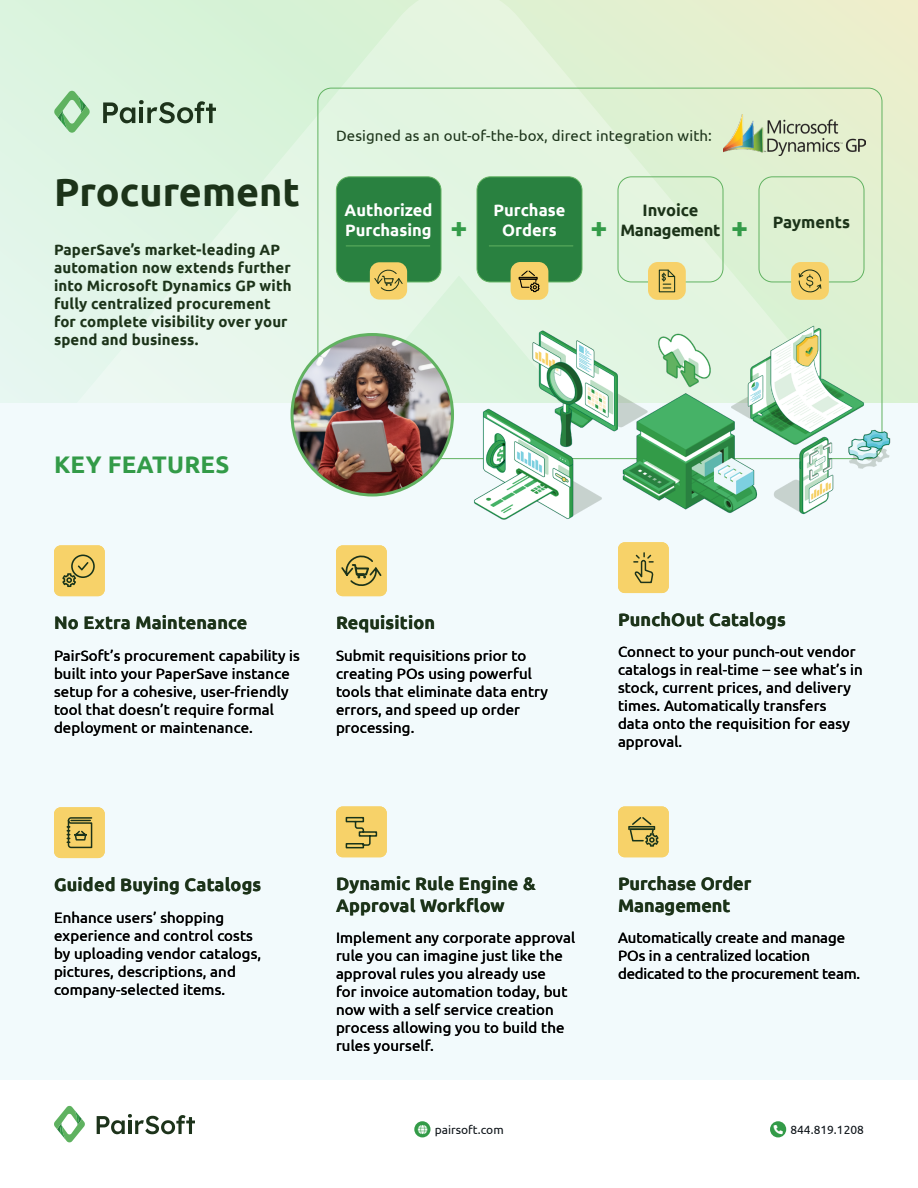
<style>
.page{position:relative;width:918px;height:1188px;background:#fff}
.page>*{position:absolute;margin:0;border:0;box-sizing:border-box;transform-origin:0 0}
.t1{font:700 39.45px "Ubuntu";color:#1c3319}
.t2{font:700 30px "Ubuntu";color:#339b48}
.t3{font:700 24px "Ubuntu";letter-spacing:.01em;color:#339b48}
.t4{font:700 18px/21.6px "Ubuntu";letter-spacing:.01em;color:#1c3319}
.t5{font:700 16.5px/19.8px "Ubuntu";color:#fff;text-align:center}
.t6{font:700 16.5px "Ubuntu";letter-spacing:-.02em;color:#1c3319}
.t7{font:15px/18px "Ubuntu";letter-spacing:.01em;color:#000}
.t8{font:700 15px/18px "Ubuntu";letter-spacing:.01em;color:#1c3319}
.t9{font:15px "Ubuntu";letter-spacing:.01em;color:#1c3319}
.t10{font:12px "Ubuntu";color:#0d1318}
.s1{font-size:30px;color:#339b48}
</style>
<div class="page">
<div style="left:0;top:403px;width:918px;height:677px;background:#f2fafc"></div>
<svg style="left:0;top:0;width:918px;height:403px;background:#e0f3dc"></svg>
<img style="left:723px;top:114px;width:142px;height:42px">
<img style="left:292px;top:335px;width:161px;height:160px;border-radius:80px">
<div style="left:291px;top:333px;width:163px;height:164px;border:3px solid #61b261;border-radius:50%"></div>
<svg style="left:103px;top:100px;width:113px;height:23px;background:#93ab94"></svg>
<svg style="left:54px;top:91px;width:36px;height:42px;background:#a8d7ac"></svg>
<svg style="left:97px;top:1114px;width:98px;height:20px"></svg>
<svg style="left:54px;top:1106px;width:31px;height:36px"></svg>
<div style="left:770px;top:1121px;width:16px;height:16px;background:#339b48;border-radius:50%"></div>
<svg style="left:414px;top:1121px;width:17px;height:16px"></svg>
<div style="left:336px;top:177px;width:105px;height:105px;background:#298140;border-radius:14px"></div>
<div style="left:336px;top:176px;width:105px;height:106px;border:1px solid #61b261;border-radius:14px"></div>
<div style="left:477px;top:177px;width:105px;height:105px;background:#298140;border-radius:14px"></div>
<div style="left:477px;top:176px;width:105px;height:106px;border:1px solid #61b261;border-radius:14px"></div>
<div style="left:618px;top:176px;width:105px;height:106px;border:1px solid #61b261;border-radius:14px"></div>
<div style="left:759px;top:176px;width:105px;height:106px;border:1px solid #61b261;border-radius:14px"></div>
<div style="left:648px;top:262px;width:38px;height:38px;background:#f7d169;border-radius:10px"></div>
<svg style="left:658px;top:269px;width:18px;height:24px"></svg>
<div style="left:791px;top:262px;width:38px;height:38px;background:#f7d169;border-radius:10px"></div>
<svg style="left:799px;top:269px;width:22px;height:24px"></svg>
<div style="left:511px;top:262px;width:37px;height:38px;background:#f7d169;border-radius:10px"></div>
<svg style="left:519px;top:270px;width:21px;height:23px"></svg>
<div style="left:370px;top:262px;width:37px;height:38px;background:#f7d169;border-radius:10px"></div>
<svg style="left:374px;top:269px;width:29px;height:23px"></svg>
<img style="left:463px;top:315px;width:441px;height:212px">
<hr style="left:346px;top:246px;width:84px;height:1px;background:#61b261">
<hr style="left:489px;top:246px;width:84px;height:1px;background:#61b261">
<div style="left:336px;top:806px;width:51px;height:51px;background:#f7d269;border-radius:7px"></div>
<svg style="left:345px;top:816px;width:33px;height:33px"></svg>
<div style="left:618px;top:542px;width:51px;height:51px;background:#f7d269;border-radius:7px"></div>
<svg style="left:633px;top:552px;width:21px;height:32px"></svg>
<div style="left:336px;top:545px;width:51px;height:51px;background:#f7d269;border-radius:7px"></div>
<svg style="left:341px;top:555px;width:41px;height:31px"></svg>
<div style="left:54px;top:545px;width:51px;height:51px;background:#f7d269;border-radius:7px"></div>
<svg style="left:62px;top:555px;width:33px;height:32px"></svg>
<div style="left:54px;top:807px;width:51px;height:51px;background:#f7d269;border-radius:7px"></div>
<svg style="left:66px;top:817px;width:27px;height:32px"></svg>
<div style="left:618px;top:806px;width:51px;height:51px;background:#f7d269;border-radius:7px"></div>
<svg style="left:628px;top:817px;width:31px;height:30px"></svg>
<svg style="left:418px;top:1125px;width:9px;height:9px"></svg>
<h1 class="t1" style="left:54px;top:169px;width:247px">Procurement</h1>
<p class="t8" style="left:54px;top:240px;width:239px">PaperSave’s market-leading AP automation now extends further into Microsoft Dynamics GP with fully centralized procurement for complete visibility over your spend and business.</p>
<p class="t9" style="left:336px;top:126px;width:377px">Designed as an out-of-the-box, direct integration with:</p>
<p class="t5" style="left:344px;top:200px;width:90px;text-align:left">Authorized<br>Purchasing</p>
<p class="t5" style="left:494px;top:200px;width:73px">Purchase<br>Orders</p>
<p class="t6" style="left:643px;top:200px;width:57px">Invoice</p>
<h2 class="t2" style="left:450px;top:209px;width:19px">+</h2>
<p class="t6" style="left:590px;top:220px;width:261px"><span class="s1">+</span> Management <span class="s1">+</span> Payments</p>
<h3 class="t3" style="left:54px;top:449px;width:177px">KEY FEATURES</h3>
<p class="t4" style="left:54px;top:612px;width:195px">No Extra Maintenance</p>
<p class="t7" style="left:54px;top:646px;width:247px">PairSoft’s procurement capability is built into your PaperSave instance setup for a cohesive, user-friendly tool that doesn’t require formal deployment or maintenance.</p>
<p class="t4" style="left:336px;top:612px;width:101px">Requisition</p>
<p class="t7" style="left:336px;top:646px;width:213px">Submit requisitions prior to creating POs using powerful tools that eliminate data entry errors, and speed up order processing.</p>
<p class="t4" style="left:618px;top:609px;width:169px">PunchOut Catalogs</p>
<p class="t7" style="left:618px;top:643px;width:246px">Connect to your punch-out vendor catalogs in real-time – see what’s in stock, current prices, and delivery times. Automatically transfers<br>data onto the requisition for easy approval.</p>
<p class="t4" style="left:54px;top:874px;width:209px">Guided Buying Catalogs</p>
<p class="t7" style="left:54px;top:908px;width:209px">Enhance users’ shopping experience and control costs by uploading vendor catalogs, pictures, descriptions, and company-selected items.</p>
<p class="t4" style="left:94px;top:874px;width:12px">e</p>
<p class="t7" style="left:79px;top:926px;width:10px">e</p>
<p class="t4" style="left:336px;top:873px;width:201px">Dynamic Rule Engine &amp;<br>Approval Workflow</p>
<p class="t7" style="left:336px;top:928px;width:241px">Implement any corporate approval rule you can imagine just like the approval rules you already use<br>for invoice automation today, but now with a self service creation process allowing you to build the rules yourself.</p>
<p class="t4" style="left:618px;top:873px;width:135px">Purchase Order<br>Management</p>
<p class="t7" style="left:618px;top:928px;width:244px">Automatically create and manage<br>POs in a centralized location dedicated to the procurement team.</p>
<p class="t10" style="left:435px;top:1122px;width:70px">pairsoft.com</p>
<p class="t10" style="left:790px;top:1122px;width:75px">844.819.1208</p>
</div>
